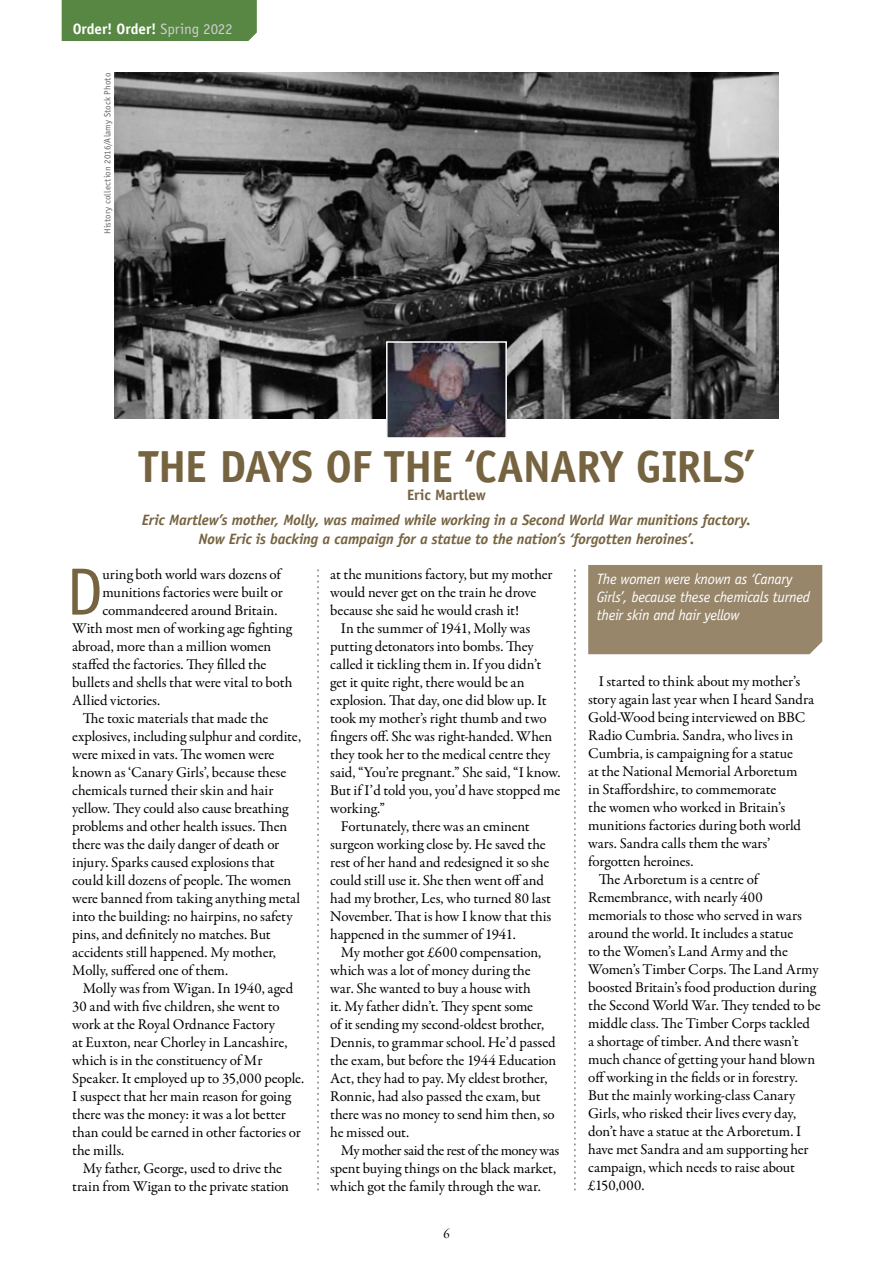
<style>
.page{position:relative;width:893px;height:1263px;background:#fff}
.page>*{position:absolute;margin:0;border:0;box-sizing:border-box;transform-origin:0 0}
.t1{font:67.05px "Officina Sans Std";color:#766340}
.t2{font:700 45px "Officina Sans Std";letter-spacing:-.02em;color:#766340}
.t3{font:15px/18px "Garamond Premr Pro";letter-spacing:-.01em;color:#000}
.t4{font:italic 700 15px/19.5px "Officina Sans Std";letter-spacing:-.01em;color:#766340;text-align:center}
.t5{font:italic 15px/18px "Officina Sans Std";letter-spacing:-.02em;color:#fff}
.t6{font:15px "Garamond Premr Pro";letter-spacing:-.035em;color:#000}
.t7{font:700 15px "Officina Sans Std";color:#fff}
.t8{font:700 15px "Officina Sans Std";letter-spacing:-.005em;color:#766340}
.t9{font:15px "Garamond Premr Pro Disp";color:#000}
.t10{font:9px "Officina Sans Std";letter-spacing:.015em;color:#636466}
.s1{font-weight:400;color:#cdcfd0}
</style>
<div class="page">
<div style="left:62px;top:0;width:195px;height:41px;background:#588744"></div>
<div style="left:588px;top:565px;width:234px;height:89px;background:#97866a"></div>
<svg style="left:317px;top:570px;width:2px;height:620px"></svg>
<svg style="left:574px;top:570px;width:1px;height:620px"></svg>
<img style="left:115px;top:72px;width:663px;height:347px">
<img style="left:389px;top:344px;width:115px;height:92px">
<div style="left:386px;top:341px;width:121px;height:98px;border:2px solid #fff"></div>
<p class="t7" style="left:73px;top:19px;width:161px">Order! Order! <span class="s1">Spring 2022</span></p>
<p class="t10" style="left:102px;top:234px;width:163px;rotate:-90deg">History collection 2016/Alamy Stock Photo</p>
<h2 class="t2" style="left:138px;top:438px;width:618px">THE DAYS OF THE ‘CANARY GIRLS’</h2>
<p class="t8" style="left:407px;top:485px;width:80px">Eric Martlew</p>
<p class="t4" style="left:142px;top:510px;width:610px">Eric Martlew’s mother, Molly, was maimed while working in a Second World War munitions factory.<br>Now Eric is backing a campaign for a statue to the nation’s ‘forgotten heroines’.</p>
<h1 class="t1" style="left:66px;top:553px;width:39px">D</h1>
<p class="t3" style="left:102px;top:565px;width:180px">uring both world wars dozens of</p>
<p class="t3" style="left:102px;top:583px;width:182px">munitions factories were built or</p>
<p class="t3" style="left:102px;top:601px;width:177px">commandeered around Britain.</p>
<p class="t3" style="left:72px;top:619px;width:221px">With most men of working age fighting</p>
<p class="t3" style="left:72px;top:637px;width:201px">abroad, more than a million women</p>
<p class="t3" style="left:72px;top:655px;width:196px">staffed the factories. They filled the</p>
<p class="t3" style="left:72px;top:673px;width:222px">bullets and shells that were vital to both</p>
<p class="t3" style="left:72px;top:691px;width:90px">Allied victories.</p>
<p class="t3" style="left:83px;top:709px;width:187px">The toxic materials that made the</p>
<p class="t3" style="left:72px;top:727px;width:230px">explosives, including sulphur and cordite,</p>
<p class="t3" style="left:72px;top:745px;width:204px">were mixed in vats. The women were</p>
<p class="t3" style="left:72px;top:763px;width:215px">known as ‘Canary Girls’, because these</p>
<p class="t3" style="left:72px;top:781px;width:203px">chemicals turned their skin and hair</p>
<p class="t3" style="left:72px;top:799px;width:218px">yellow. They could also cause breathing</p>
<p class="t3" style="left:72px;top:817px;width:217px">problems and other health issues. Then</p>
<p class="t3" style="left:72px;top:835px;width:209px">there was the daily danger of death or</p>
<p class="t3" style="left:72px;top:853px;width:204px">injury. Sparks caused explosions that</p>
<p class="t3" style="left:72px;top:871px;width:220px">could kill dozens of people. The women</p>
<p class="t3" style="left:72px;top:889px;width:229px">were banned from taking anything metal</p>
<p class="t3" style="left:72px;top:907px;width:222px">into the building: no hairpins, no safety</p>
<p class="t3" style="left:72px;top:925px;width:200px">pins, and definitely no matches. But</p>
<p class="t3" style="left:72px;top:943px;width:205px">accidents still happened. My mother,</p>
<p class="t3" style="left:72px;top:961px;width:157px">Molly, suffered one of them.</p>
<p class="t3" style="left:83px;top:979px;width:212px">Molly was from Wigan. In 1940, aged</p>
<p class="t3" style="left:72px;top:997px;width:209px">30 and with five children, she went to</p>
<p class="t3" style="left:72px;top:1015px;width:204px">work at the Royal Ordnance Factory</p>
<p class="t3" style="left:72px;top:1033px;width:217px">at Euxton, near Chorley in Lancashire,</p>
<p class="t3" style="left:72px;top:1051px;width:192px">which is in the constituency of Mr</p>
<p class="t3" style="left:72px;top:1069px;width:233px">Speaker. It employed up to 35,000 people.</p>
<p class="t3" style="left:72px;top:1087px;width:220px">I suspect that her main reason for going</p>
<p class="t3" style="left:72px;top:1105px;width:215px">there was the money: it was a lot better</p>
<p class="t3" style="left:72px;top:1123px;width:230px">than could be earned in other factories or</p>
<p class="t3" style="left:72px;top:1141px;width:54px">the mills.</p>
<p class="t3" style="left:83px;top:1159px;width:201px">My father, George, used to drive the</p>
<p class="t3" style="left:72px;top:1177px;width:218px">train from Wigan to the private station</p>
<p class="t3" style="left:330px;top:565px;width:224px">at the munitions factory, but my mother would never get on the train he drove because she said he would crash it!</p>
<p class="t3" style="left:341px;top:619px;width:191px">In the summer of 1941, Molly was</p>
<p class="t3" style="left:330px;top:637px;width:205px">putting detonators into bombs. They</p>
<p class="t3" style="left:330px;top:655px;width:212px">called it tickling them in. If you didn’t</p>
<p class="t3" style="left:330px;top:673px;width:196px">get it quite right, there would be an</p>
<p class="t3" style="left:330px;top:691px;width:218px">explosion. That day, one did blow up. It</p>
<p class="t3" style="left:330px;top:709px;width:218px">took my mother’s right thumb and two</p>
<p class="t3" style="left:330px;top:727px;width:224px">fingers off. She was right-handed. When</p>
<p class="t3" style="left:330px;top:745px;width:222px">they took her to the medical centre they</p>
<p class="t3" style="left:330px;top:763px;width:232px">said, “You’re pregnant.” She said, “I know.</p>
<p class="t3" style="left:330px;top:781px;width:232px">But if I’d told you, you’d have stopped me</p>
<p class="t3" style="left:330px;top:799px;width:56px">working.”</p>
<p class="t3" style="left:341px;top:817px;width:190px">Fortunately, there was an eminent</p>
<p class="t3" style="left:330px;top:835px;width:217px">surgeon working close by. He saved the</p>
<p class="t3" style="left:330px;top:853px;width:220px">rest of her hand and redesigned it so she</p>
<p class="t3" style="left:330px;top:871px;width:215px">could still use it. She then went off and</p>
<p class="t3" style="left:330px;top:889px;width:222px">had my brother, Les, who turned 80 last</p>
<p class="t3" style="left:330px;top:907px;width:223px">November. That is how I know that this</p>
<p class="t3" style="left:330px;top:925px;width:187px">happened in the summer of 1941.</p>
<p class="t3" style="left:341px;top:943px;width:202px">My mother got £600 compensation,</p>
<p class="t3" style="left:330px;top:961px;width:202px">which was a lot of money during the</p>
<p class="t3" style="left:330px;top:979px;width:202px">war. She wanted to buy a house with</p>
<p class="t3" style="left:330px;top:997px;width:204px">it. My father didn’t. They spent some</p>
<p class="t3" style="left:330px;top:1015px;width:215px">of it sending my second-oldest brother,</p>
<p class="t3" style="left:330px;top:1033px;width:227px">Dennis, to grammar school. He’d passed</p>
<p class="t3" style="left:330px;top:1051px;width:228px">the exam, but before the 1944 Education</p>
<p class="t3" style="left:330px;top:1069px;width:219px">Act, they had to pay. My eldest brother,</p>
<p class="t3" style="left:330px;top:1087px;width:212px">Ronnie, had also passed the exam, but</p>
<p class="t3" style="left:330px;top:1105px;width:226px">there was no money to send him then, so</p>
<p class="t3" style="left:330px;top:1123px;width:80px">he missed out.</p>
<p class="t6" style="left:341px;top:1141px;width:220px">My mother said the rest of the money was</p>
<p class="t3" style="left:330px;top:1159px;width:227px">spent buying things on the black market,</p>
<p class="t3" style="left:330px;top:1177px;width:212px">which got the family through the war.</p>
<p class="t9" style="left:443px;top:1225px;width:8px">6</p>
<p class="t5" style="left:597px;top:570px;width:215px">The women were known as ‘Canary<br>Girls’, because these chemicals turned their skin and hair yellow</p>
<p class="t3" style="left:599px;top:673px;width:203px">I started to think about my mother’s</p>
<p class="t3" style="left:588px;top:691px;width:227px">story again last year when I heard Sandra</p>
<p class="t3" style="left:588px;top:709px;width:219px">Gold-Wood being interviewed on BBC</p>
<p class="t3" style="left:588px;top:727px;width:206px">Radio Cumbria. Sandra, who lives in</p>
<p class="t3" style="left:588px;top:745px;width:206px">Cumbria, is campaigning for a statue</p>
<p class="t3" style="left:588px;top:763px;width:211px">at the National Memorial Arboretum</p>
<p class="t3" style="left:588px;top:781px;width:189px">in Staffordshire, to commemorate</p>
<p class="t3" style="left:588px;top:799px;width:198px">the women who worked in Britain’s</p>
<p class="t3" style="left:588px;top:817px;width:214px">munitions factories during both world</p>
<p class="t3" style="left:588px;top:835px;width:184px">wars. Sandra calls them the wars’</p>
<p class="t3" style="left:588px;top:853px;width:107px">forgotten heroines.</p>
<p class="t3" style="left:599px;top:871px;width:161px">The Arboretum is a centre of</p>
<p class="t3" style="left:588px;top:889px;width:176px">Remembrance, with nearly 400</p>
<p class="t3" style="left:588px;top:907px;width:215px">memorials to those who served in wars</p>
<p class="t3" style="left:588px;top:925px;width:206px">around the world. It includes a statue</p>
<p class="t3" style="left:588px;top:943px;width:201px">to the Women’s Land Army and the</p>
<p class="t3" style="left:588px;top:961px;width:232px">Women’s Timber Corps. The Land Army</p>
<p class="t3" style="left:588px;top:979px;width:229px">boosted Britain’s food production during</p>
<p class="t3" style="left:588px;top:997px;width:234px">the Second World War. They tended to be</p>
<p class="t3" style="left:588px;top:1015px;width:223px">middle class. The Timber Corps tackled</p>
<p class="t3" style="left:588px;top:1033px;width:212px">a shortage of timber. And there wasn’t</p>
<p class="t3" style="left:588px;top:1051px;width:228px">much chance of getting your hand blown</p>
<p class="t3" style="left:588px;top:1069px;width:211px">off working in the fields or in forestry.</p>
<p class="t3" style="left:588px;top:1087px;width:209px">But the mainly working-class Canary</p>
<p class="t3" style="left:588px;top:1105px;width:209px">Girls, who risked their lives every day,</p>
<p class="t3" style="left:588px;top:1123px;width:215px">don’t have a statue at the Arboretum. I</p>
<p class="t3" style="left:588px;top:1141px;width:222px">have met Sandra and am supporting her</p>
<p class="t3" style="left:588px;top:1159px;width:208px">campaign, which needs to raise about</p>
<p class="t3" style="left:588px;top:1177px;width:58px">£150,000.</p>
</div>
